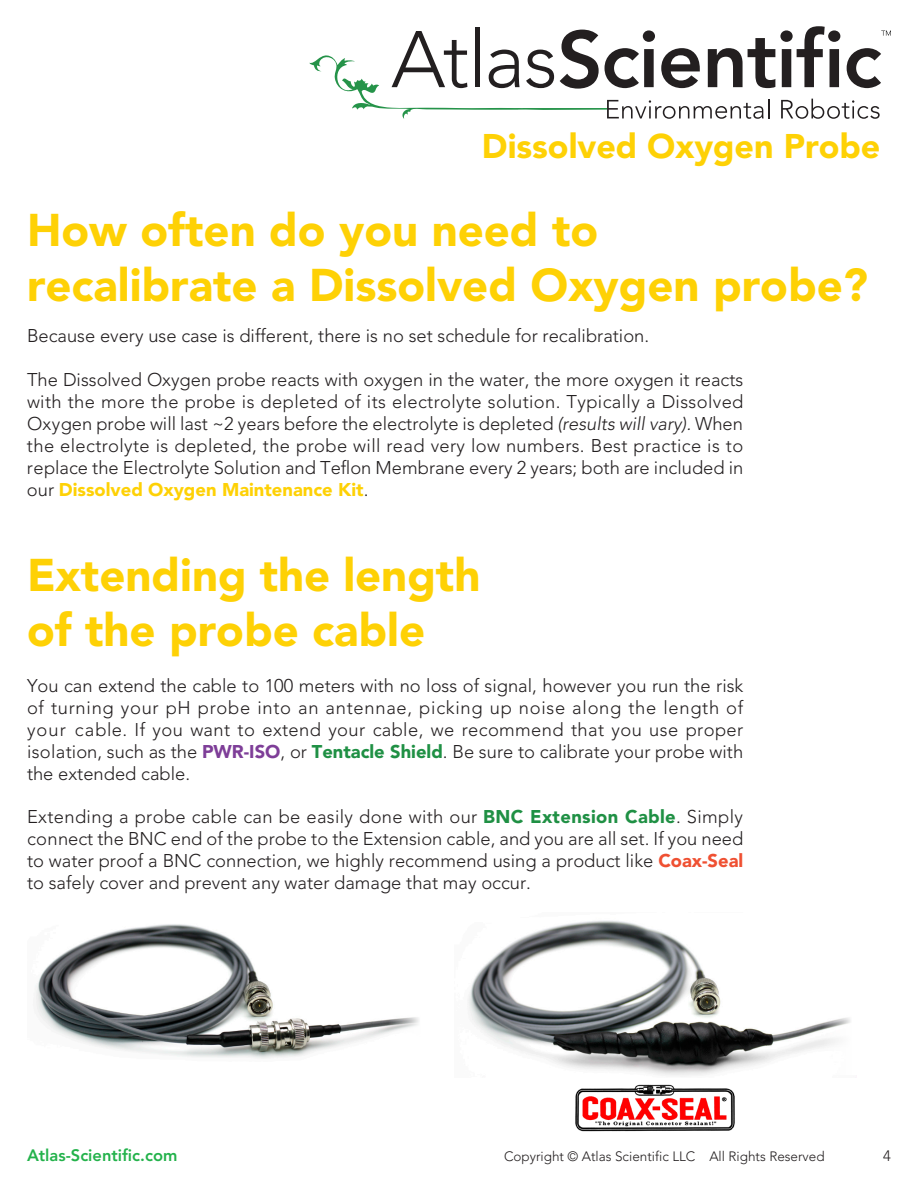
<style>
.page{position:relative;width:918px;height:1188px;background:#fff}
.page>*{position:absolute;margin:0;border:0;box-sizing:border-box;transform-origin:0 0}
.t1{font:900 45.45px/54.6px "Avenir";color:#fed105}
.t2{font:900 33.9px "Avenir";color:#fed105}
.t3{font:300 18.3px/22px "Avenir";color:#231f20;text-align:justify}
.t4{font:800 16.5px "Avenir";color:#23b24b}
.t5{font:300 15px "Avenir";color:#231f20}
.t6{font:300 13.5px "Avenir";color:#231f20}
.s1{font-style:italic}
.s2{font-weight:900;color:#fed105}
.s3{font-weight:900;color:#7e3e98}
.s4{font-weight:900;color:#1f9044}
.s5{font-weight:900;color:#ef5032}
</style>
<div class="page">
<svg style="left:309px;top:26px;width:582px;height:93px"></svg>
<img style="left:468px;top:920px;width:345px;height:156px">
<img style="left:575px;top:1085px;width:160px;height:47px">
<img style="left:35px;top:924px;width:343px;height:135px">
<h2 class="t2" style="left:482px;top:125px;width:400px">Dissolved Oxygen Probe</h2>
<h1 class="t1" style="left:27px;top:203px;width:843px">How often do you need to<br>recalibrate a Dissolved Oxygen probe?</h1>
<p class="t3" style="left:27px;top:325px;width:624px">Because every use case is different, there is no set schedule for recalibration.</p>
<p class="t3" style="left:27px;top:369px;width:718px">The Dissolved Oxygen probe reacts with oxygen in the water, the more oxygen it reacts with the more the probe is depleted of its electrolyte solution. Typically a Dissolved Oxygen probe will last ~2 years before the electrolyte is depleted <span class="s1">(results will vary).</span> When the electrolyte is depleted, the probe will read very low numbers. Best practice is to replace the Electrolyte Solution and Teflon Membrane every 2 years; both are included in our <span class="s2">Dissolved Oxygen Maintenance Kit</span>.</p>
<h1 class="t1" style="left:27px;top:548px;width:455px">Extending the length of the probe cable</h1>
<p class="t3" style="left:27px;top:674px;width:718px">You can extend the cable to 100 meters with no loss of signal, however you run the risk of turning your pH probe into an antennae, picking up noise along the length of your cable. If you want to extend your cable, we recommend that you use proper isolation, such as the <span class="s3">PWR-ISO</span>, or <span class="s4">Tentacle Shield</span>. Be sure to calibrate your probe with the extended cable.</p>
<p class="t3" style="left:27px;top:806px;width:718px">Extending a probe cable can be easily done with our <span class="s4">BNC Extension Cable</span>. Simply connect the BNC end of the probe to the Extension cable, and you are all set. If you need to water proof a BNC connection, we highly recommend using a product like <span class="s5">Coax-Seal </span>to safely cover and prevent any water damage that may occur.</p>
<p class="t4" style="left:27px;top:1145px;width:152px">Atlas-Scientific.com</p>
<p class="t6" style="left:504px;top:1148px;width:322px">Copyright © Atlas Scientific LLC All Rights Reserved</p>
<p class="t5" style="left:883px;top:1147px;width:9px">4</p>
</div>
